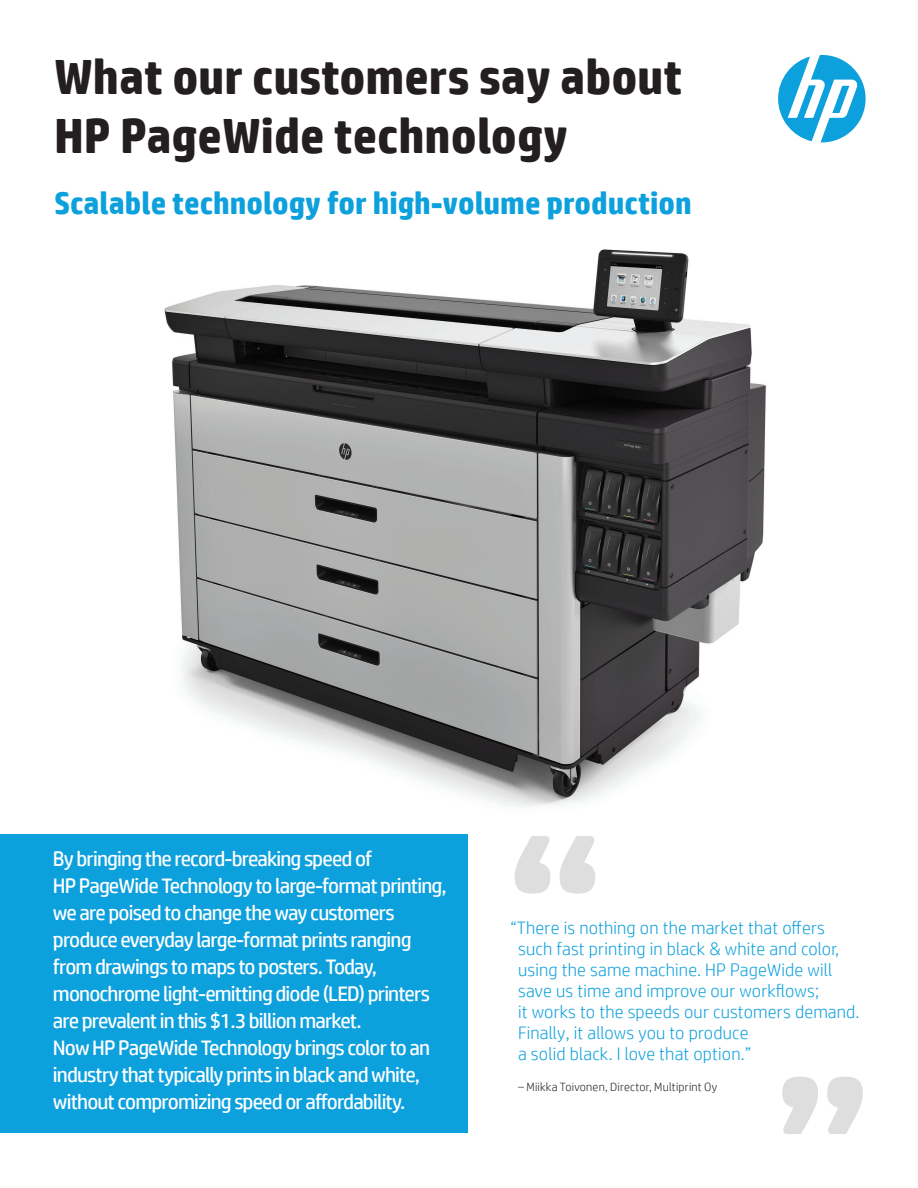
<style>
.page{position:relative;width:918px;height:1188px;background:#fff}
.page>*{position:absolute;margin:0;border:0;box-sizing:border-box;transform-origin:0 0}
.t1{font:700 202.5px "HP Simplified";color:#dedede}
.t2{font:700 49.5px/58.5px "HP Simplified";color:#231f20}
.t3{font:700 31.5px "HP Simplified";color:#0ca0dd}
.body{font:21px/27px "HP Simplified";letter-spacing:-.04em;color:#fff}
.quotes_pagewide{font:300 18px/21px "HP Simplified";letter-spacing:.01em;color:#0ca0dd}
.quotes_pagewide-2{font:300 12px "HP Simplified";letter-spacing:.015em;color:#231f20}
</style>
<div class="page">
<img style="left:164px;top:249px;width:602px;height:557px">
<svg style="left:778px;top:55px;width:88px;height:87px"></svg>
<div style="left:0;top:834px;width:468px;height:299px;background:#0ca0dd"></div>
<p class="t2" style="left:54px;top:47px;width:630px">What our customers say about<br>HP PageWide technology</p>
<p class="t3" style="left:54px;top:185px;width:639px">Scalable technology for high-volume production</p>
<p class="body" style="left:53px;top:845px;width:395px">By bringing the record-breaking speed of<br>HP PageWide Technology to large-format printing, we are poised to change the way customers produce everyday large-format prints ranging from drawings to maps to posters. Today, monochrome light-emitting diode (LED) printers are prevalent in this $1.3 billion market.<br>Now HP PageWide Technology brings color to an industry that typically prints in black and white, without compromizing speed or affordability.</p>
<p class="t1" style="left:508px;top:787px;width:95px">“</p>
<p class="quotes_pagewide" style="left:518px;top:917px;width:343px;text-indent:-8px">“There is nothing on the market that offers such fast printing in black &amp; white and color, using the same machine. HP PageWide will save us time and improve our workflows;<br>it works to the speeds our customers demand.<br>Finally, it allows you to produce<br>a solid black. I love that option.”</p>
<p class="quotes_pagewide-2" style="left:518px;top:1080px;width:201px">– Miikka Toivonen, Director, Multiprint Oy</p>
<p class="t1" style="left:869px;top:1183px;width:95px;rotate:-180deg">“</p>
</div>
